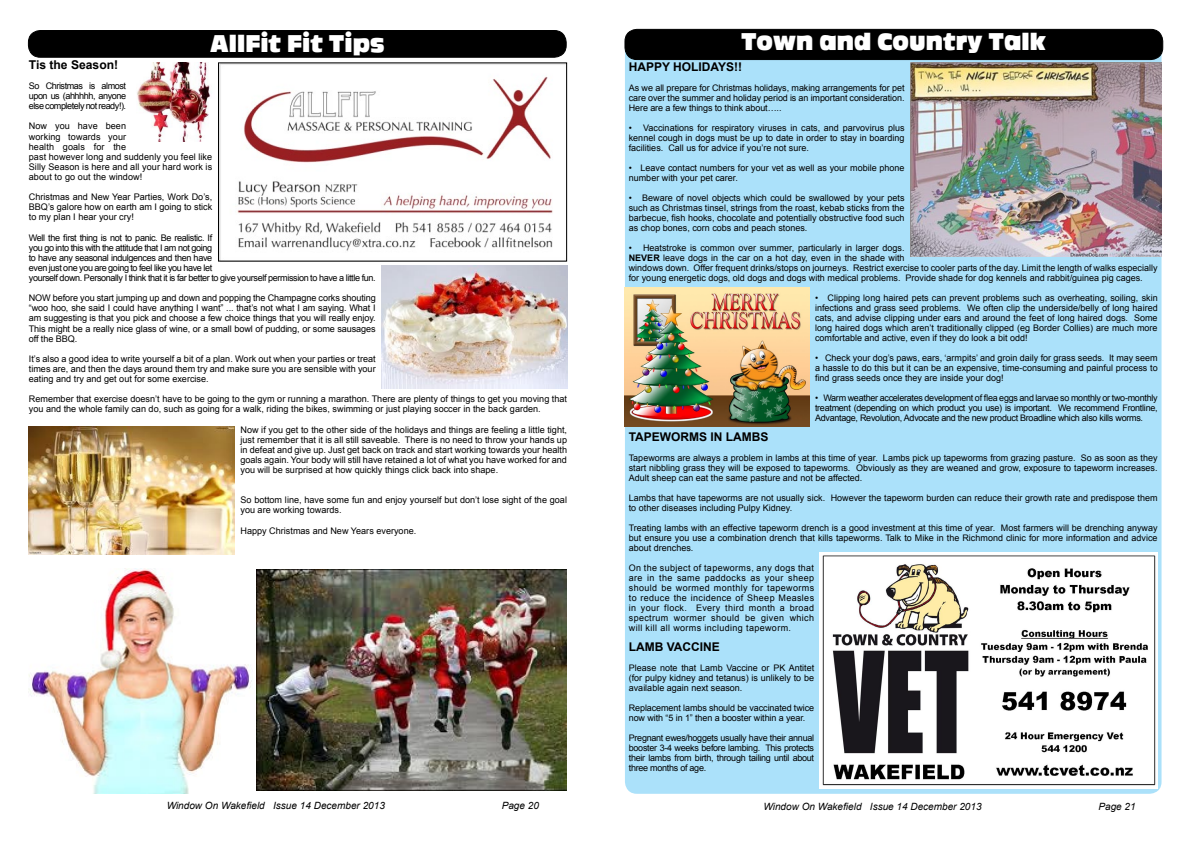
<style>
.page{position:relative;width:1191px;height:842px;background:#fff}
.page>*{position:absolute;margin:0;border:0;box-sizing:border-box;transform-origin:0 0}
.t1{font:24px "Ackbar";color:#fff}
.t2{font:700 12.1px "Arial";color:#000}
.t3{font:700 12px "Arial";color:#000}
.t4{font:italic 10px "Arial";color:#000}
.t5{font:9.1px/10.1px "Arial";color:#000;text-align:justify}
.t6{font:9.1px/10.1px "Arial";letter-spacing:-.04em;color:#000}
.t7{font:9px/10px "Arial";color:#000;text-align:justify}
.s1{font-weight:700}
</style>
<div class="page">
<div style="left:625px;top:30px;width:536px;height:764px;background:#abe1fa;border-radius:12px"></div>
<div style="left:625px;top:29px;width:537px;height:31px;background:#000;border-radius:12px"></div>
<div style="left:624px;top:29px;width:539px;height:31px;border:1px solid #000;border-radius:12px"></div>
<img style="left:820px;top:553px;width:337px;height:236px">
<div style="left:28px;top:31px;width:538px;height:26px;background:#000;border-radius:12px"></div>
<div style="left:28px;top:30px;width:538px;height:28px;border:1px solid #000;border-radius:12px"></div>
<img style="left:220px;top:64px;width:345px;height:196px">
<div style="left:218px;top:62px;width:349px;height:200px;border:1px solid #000"></div>
<img style="left:910px;top:62px;width:251px;height:195px">
<img style="left:625px;top:288px;width:184px;height:138px">
<img style="left:29px;top:569px;width:223px;height:225px">
<img style="left:257px;top:569px;width:309px;height:222px">
<img style="left:29px;top:427px;width:206px;height:128px">
<img style="left:137px;top:63px;width:74px;height:78px">
<img style="left:381px;top:265px;width:186px;height:124px">
<p class="t1" style="left:210px;top:32px;width:176px">AllFit Fit Tips</p>
<p class="t1" style="left:741px;top:30px;width:307px">Town and Country Talk</p>
<p class="t2" style="left:29px;top:57px;width:91px">Tis the Season!</p>
<p class="t5" style="left:29px;top:81px;width:99px">So Christmas is almost upon us (ahhhhh, anyone else completely not ready!).</p>
<p class="t5" style="left:29px;top:121px;width:185px;text-align:left">Now you have been<br>working towards your<br>health goals for the<br>past however long and suddenly you feel like<br>Silly Season is here and all your hard work is about to go out the window!</p>
<p class="t5" style="left:29px;top:192px;width:185px">Christmas and New Year Parties, Work Do’s, BBQ’s galore how on earth am I going to stick to my plan I hear your cry!</p>
<p class="t6" style="left:29px;top:232px;width:348px">Well the first thing is not to panic. Be realistic. If<br>you go into this with the attitude that I am not going<br>to have any seasonal indulgences and then have<br>even just one you are going to feel like you have let<br>yourself down. Personally I think that it is far better to give yourself permission to have a little fun.</p>
<p class="t5" style="left:29px;top:293px;width:348px">NOW before you start jumping up and down and popping the Champagne corks shouting “woo hoo, she said I could have anything I want” ... that’s not what I am saying. What I am suggesting is that you pick and choose a few choice things that you will really enjoy.<br>This might be a really nice glass of wine, or a small bowl of pudding, or some sausages off the BBQ.</p>
<p class="t5" style="left:29px;top:354px;width:348px">It’s also a good idea to write yourself a bit of a plan. Work out when your parties or treat times are, and then the days around them try and make sure you are sensible with your eating and try and get out for some exercise.</p>
<p class="t5" style="left:29px;top:394px;width:540px">Remember that exercise doesn’t have to be going to the gym or running a marathon. There are plenty of things to get you moving that you and the whole family can do, such as going for a walk, riding the bikes, swimming or just playing soccer in the back garden.</p>
<p class="t5" style="left:240px;top:424px;width:328px">Now if you get to the other side of the holidays and things are feeling a little tight, just remember that it is all still saveable. There is no need to throw your hands up in defeat and give up. Just get back on track and start working towards your health goals again. Your body will still have retained a lot of what you have worked for and you will be surprised at how quickly things click back into shape.</p>
<p class="t5" style="left:240px;top:495px;width:328px">So bottom line, have some fun and enjoy yourself but don’t lose sight of the goal you are working towards.</p>
<p class="t5" style="left:240px;top:525px;width:177px">Happy Christmas and New Years everyone.</p>
<p class="t3" style="left:629px;top:59px;width:115px">HAPPY HOLIDAYS!!</p>
<p class="t7" style="left:629px;top:83px;width:277px">As we all prepare for Christmas holidays, making arrangements for pet care over the summer and holiday period is an important consideration.<br>Here are a few things to think about…..</p>
<p class="t7" style="left:629px;top:123px;width:277px">• Vaccinations for respiratory viruses in cats, and parvovirus plus kennel cough in dogs must be up to date in order to stay in boarding facilities. Call us for advice if you’re not sure.</p>
<p class="t7" style="left:629px;top:163px;width:277px">• Leave contact numbers for your vet as well as your mobile phone number with your pet carer.</p>
<p class="t7" style="left:629px;top:193px;width:277px">• Beware of novel objects which could be swallowed by your pets such as Christmas tinsel, strings from the roast, kebab sticks from the barbecue, fish hooks, chocolate and potentially obstructive food such as chop bones, corn cobs and peach stones.</p>
<p class="t7" style="left:629px;top:243px;width:530px;text-align:left">• Heatstroke is common over summer, particularly in larger dogs.<br><span class="s1">NEVER</span> leave dogs in the car on a hot day, even in the shade with<br>windows down. Offer frequent drinks/stops on journeys. Restrict exercise to cooler parts of the day. Limit the length of walks especially for young energetic dogs, old dogs and dogs with medical problems. Provide shade for dog kennels and rabbit/guinea pig cages.</p>
<p class="t7" style="left:815px;top:293px;width:344px">• Clipping long haired pets can prevent problems such as overheating, soiling, skin infections and grass seed problems. We often clip the underside/belly of long haired cats, and advise clipping under ears and around the feet of long haired dogs. Some long haired dogs which aren’t traditionally clipped (eg Border Collies) are much more comfortable and active, even if they do look a bit odd!</p>
<p class="t7" style="left:815px;top:353px;width:344px">• Check your dog’s paws, ears, ‘armpits’ and groin daily for grass seeds. It may seem a hassle to do this but it can be an expensive, time-consuming and painful process to find grass seeds once they are inside your dog!</p>
<p class="t7" style="left:815px;top:393px;width:344px">• Warm weather accelerates development of flea eggs and larvae so monthly or two-monthly treatment (depending on which product you use) is important. We recommend Frontline, Advantage, Revolution, Advocate and the new product Broadline which also kills worms.</p>
<p class="t3" style="left:629px;top:429px;width:141px">TAPEWORMS IN LAMBS</p>
<p class="t7" style="left:629px;top:453px;width:530px">Tapeworms are always a problem in lambs at this time of year. Lambs pick up tapeworms from grazing pasture. So as soon as they start nibbling grass they will be exposed to tapeworms. Obviously as they are weaned and grow, exposure to tapeworm increases.<br>Adult sheep can eat the same pasture and not be affected.</p>
<p class="t7" style="left:629px;top:493px;width:530px">Lambs that have tapeworms are not usually sick. However the tapeworm burden can reduce their growth rate and predispose them to other diseases including Pulpy Kidney.</p>
<p class="t7" style="left:629px;top:523px;width:530px">Treating lambs with an effective tapeworm drench is a good investment at this time of year. Most farmers will be drenching anyway but ensure you use a combination drench that kills tapeworms. Talk to Mike in the Richmond clinic for more information and advice about drenches.</p>
<p class="t7" style="left:629px;top:563px;width:187px">On the subject of tapeworms, any dogs that are in the same paddocks as your sheep should be wormed monthly for tapeworms to reduce the incidence of Sheep Measles in your flock. Every third month a broad spectrum wormer should be given which will kill all worms including tapeworm.</p>
<p class="t3" style="left:629px;top:639px;width:93px">LAMB VACCINE</p>
<p class="t7" style="left:629px;top:663px;width:187px">Please note that Lamb Vaccine or PK Antitet (for pulpy kidney and tetanus) is unlikely to be available again next season.</p>
<p class="t7" style="left:629px;top:703px;width:187px">Replacement lambs should be vaccinated twice now with “5 in 1” then a booster within a year.</p>
<p class="t7" style="left:629px;top:733px;width:187px">Pregnant ewes/hoggets usually have their annual booster 3-4 weeks before lambing. This protects their lambs from birth, through tailing until about three months of age.</p>
<p class="t4" style="left:167px;top:799px;width:220px">Window On Wakefield Issue 14 December 2013</p>
<p class="t4" style="left:502px;top:799px;width:39px">Page 20</p>
<p class="t4" style="left:763px;top:800px;width:220px">Window On Wakefield Issue 14 December 2013</p>
<p class="t4" style="left:1098px;top:800px;width:39px">Page 21</p>
</div>
